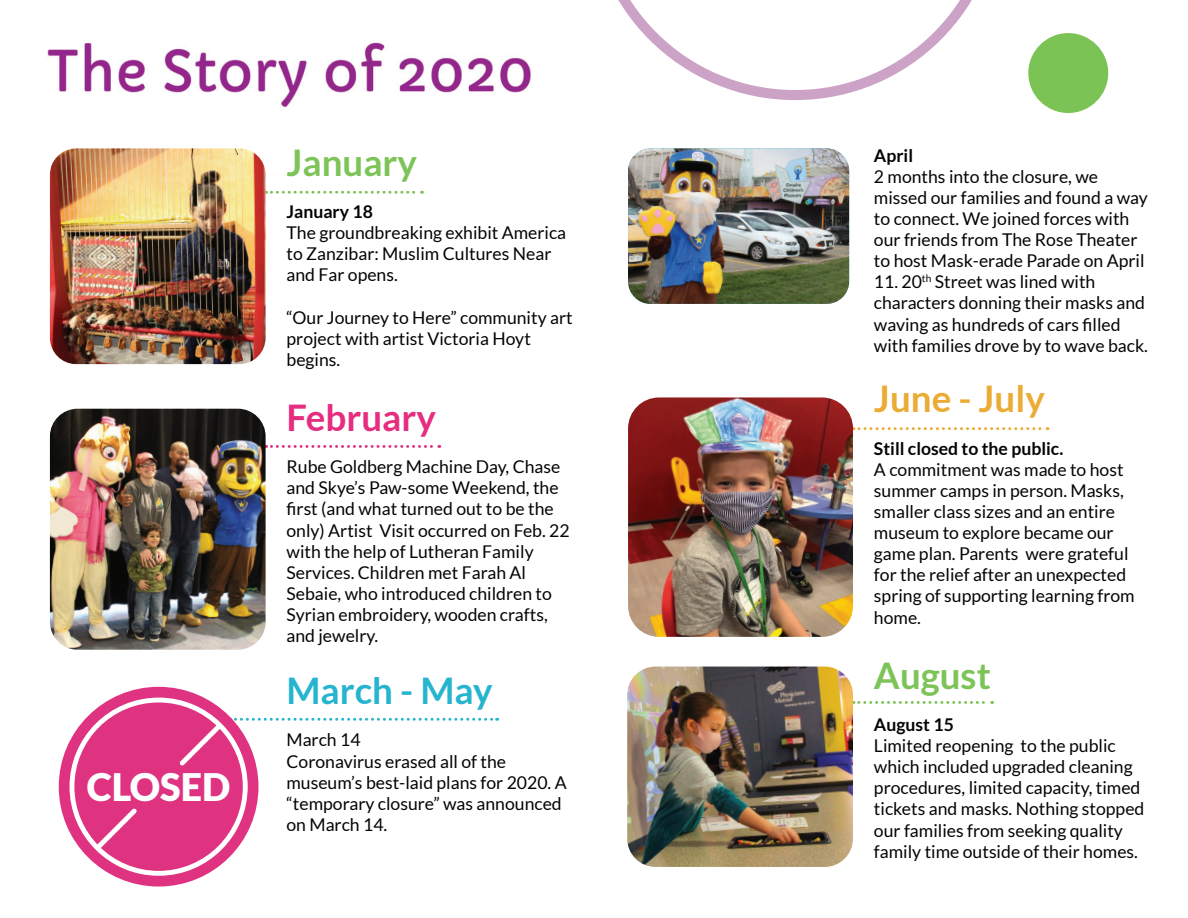
<style>
.page{position:relative;width:1188px;height:918px;background:#fff}
.page>*{position:absolute;margin:0;border:0;box-sizing:border-box;transform-origin:0 0}
.t1{font:900 37.95px "Lato";color:#fff}
.t2{font:700 36.75px "Lato";color:#7dc458}
.t3{font:700 36.75px "Lato";color:#26b4cf}
.t4{font:700 36.75px "Lato";color:#ebac35}
.t5{font:700 36.75px "Lato";color:#e62d80}
.t6{font:17.55px/21.1px "Lato";color:#040503}
.t7{font:700 17.55px "Lato";color:#040503}
</style>
<div class="page">
<svg style="left:618px;top:0;width:354px;height:100px"></svg>
<div style="left:1028px;top:33px;width:80px;height:80px;background:#7cc356;border-radius:50%"></div>
<svg style="left:266px;top:191px;width:157px;height:3px"></svg>
<svg style="left:266px;top:445px;width:174px;height:3px"></svg>
<svg style="left:853px;top:427px;width:195px;height:3px"></svg>
<svg style="left:853px;top:701px;width:140px;height:3px"></svg>
<svg style="left:231px;top:718px;width:267px;height:3px"></svg>
<img style="left:50px;top:148px;width:216px;height:216px">
<img style="left:628px;top:397px;width:225px;height:240px">
<img style="left:50px;top:409px;width:216px;height:241px">
<img style="left:627px;top:667px;width:226px;height:200px">
<img style="left:628px;top:148px;width:221px;height:156px">
<div style="left:59px;top:687px;width:199px;height:200px;background:#df3281;border-radius:50%"></div>
<div style="left:70px;top:698px;width:178px;height:178px;border:5px solid #fff;border-radius:50%"></div>
<svg style="left:179px;top:722px;width:45px;height:44px"></svg>
<svg style="left:91px;top:808px;width:46px;height:46px"></svg>
<img style="left:47px;top:42px;width:484px;height:65px">
<h1 class="t1" style="left:87px;top:765px;width:145px">CLOSED</h1>
<h2 class="t2" style="left:287px;top:141px;width:132px">January</h2>
<p class="t7" style="left:287px;top:201px;width:88px">January 18</p>
<p class="t6" style="left:287px;top:222px;width:281px">The groundbreaking exhibit America to Zanzibar: Muslim Cultures Near and Far opens.</p>
<p class="t6" style="left:287px;top:307px;width:288px">“Our Journey to Here” community art project with artist Victoria Hoyt begins.</p>
<h2 class="t5" style="left:287px;top:397px;width:151px">February</h2>
<p class="t6" style="left:287px;top:456px;width:285px">Rube Goldberg Machine Day, Chase and Skye’s Paw-some Weekend, the first (and what turned out to be the only) Artist Visit occurred on Feb. 22 with the help of Lutheran Family<br>Services. Children met Farah Al<br>Sebaie, who introduced children to<br>Syrian embroidery, wooden crafts, and jewelry.</p>
<h2 class="t3" style="left:287px;top:670px;width:208px">March - May</h2>
<p class="t6" style="left:287px;top:729px;width:282px">March 14<br>Coronavirus erased all of the museum’s best-laid plans for 2020. A “temporary closure” was announced on March 14.</p>
<p class="t7" style="left:874px;top:145px;width:41px">April</p>
<p class="t6" style="left:874px;top:166px;width:275px">2 months into the closure, we missed our families and found a way to connect. We joined forces with our friends from The Rose Theater to host Mask-erade Parade on April</p>
<p class="t6" style="left:874px;top:271px;width:276px">11. 20<sup>th</sup> Street was lined with characters donning their masks and waving as hundreds of cars filled with families drove by to wave back.</p>
<h2 class="t4" style="left:874px;top:378px;width:172px">June - July</h2>
<p class="t7" style="left:874px;top:438px;width:191px">Still closed to the public.</p>
<p class="t6" style="left:874px;top:459px;width:262px">A commitment was made to host summer camps in person. Masks, smaller class sizes and an entire museum to explore became our game plan. Parents were grateful for the relief after an unexpected spring of supporting learning from home.</p>
<h2 class="t2" style="left:874px;top:654px;width:118px">August</h2>
<p class="t7" style="left:874px;top:715px;width:81px">August 15</p>
<p class="t6" style="left:874px;top:735px;width:272px">Limited reopening to the public which included upgraded cleaning procedures, limited capacity, timed tickets and masks. Nothing stopped our families from seeking quality family time outside of their homes.</p>
</div>
